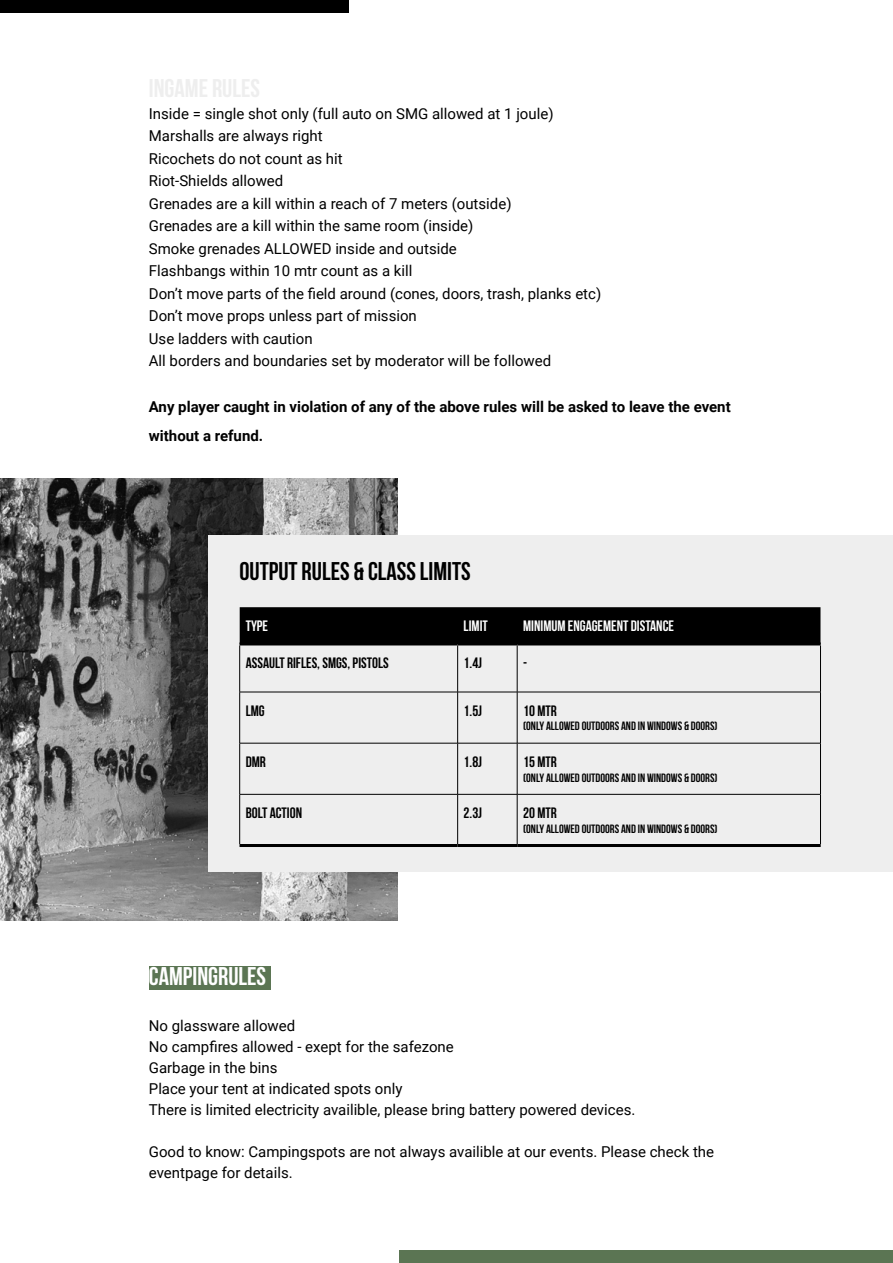
<style>
.page{position:relative;width:893px;height:1263px;background:#fff}
.page>*{position:absolute;margin:0;border:0;box-sizing:border-box;transform-origin:0 0}
.t1{font:700 25.5px "Bebas Neue";color:#000}
.t2{font:700 25.5px "Bebas Neue";color:#fff}
.t3{font:15px/22.5px "Roboto";color:#000}
.t4{font:700 15px/28.5px "Roboto";color:#000}
.t5{font:700 15px "Bebas Neue";color:#000}
.t6{font:700 15px "Bebas Neue";color:#fff}
.t7{font:700 12px "Bebas Neue";color:#000}
</style>
<div class="page">
<img style="left:0;top:478px;width:398px;height:443px">
<div style="left:208px;top:535px;width:685px;height:336px;background:#eee"></div>
<div style="left:240px;top:607px;width:580px;height:35px;background:#000"></div>
<hr style="left:239px;top:645px;width:1px;height:47px;background:#000">
<hr style="left:457px;top:645px;width:1px;height:47px;background:#000">
<hr style="left:517px;top:645px;width:1px;height:47px;background:#000">
<hr style="left:820px;top:645px;width:1px;height:47px;background:#000">
<hr style="left:239px;top:692px;width:219px;height:1px;background:#000">
<hr style="left:239px;top:692px;width:1px;height:51px;background:#000">
<hr style="left:458px;top:692px;width:59px;height:1px;background:#000">
<hr style="left:457px;top:692px;width:1px;height:51px;background:#000">
<hr style="left:517px;top:692px;width:304px;height:1px;background:#000">
<hr style="left:517px;top:692px;width:1px;height:51px;background:#000">
<hr style="left:820px;top:692px;width:1px;height:51px;background:#000">
<hr style="left:239px;top:743px;width:219px;height:1px;background:#000">
<hr style="left:239px;top:743px;width:1px;height:51px;background:#000">
<hr style="left:458px;top:743px;width:59px;height:1px;background:#000">
<hr style="left:457px;top:743px;width:1px;height:51px;background:#000">
<hr style="left:517px;top:743px;width:304px;height:1px;background:#000">
<hr style="left:517px;top:743px;width:1px;height:51px;background:#000">
<hr style="left:820px;top:743px;width:1px;height:51px;background:#000">
<hr style="left:239px;top:794px;width:219px;height:1px;background:#000">
<hr style="left:239px;top:794px;width:1px;height:50px;background:#000">
<hr style="left:458px;top:794px;width:59px;height:1px;background:#000">
<hr style="left:457px;top:794px;width:1px;height:50px;background:#000">
<hr style="left:517px;top:794px;width:304px;height:1px;background:#000">
<hr style="left:517px;top:794px;width:1px;height:50px;background:#000">
<hr style="left:820px;top:794px;width:1px;height:50px;background:#000">
<hr style="left:239px;top:642px;width:219px;height:3px;background:#000">
<hr style="left:458px;top:642px;width:59px;height:3px;background:#000">
<hr style="left:517px;top:642px;width:304px;height:3px;background:#000">
<hr style="left:239px;top:844px;width:219px;height:3px;background:#000">
<hr style="left:458px;top:844px;width:59px;height:3px;background:#000">
<hr style="left:517px;top:844px;width:304px;height:3px;background:#000">
<div style="left:400px;top:1251px;width:493px;height:12px;background:#5b7553"></div>
<div style="left:149px;top:966px;width:121px;height:23px;background:#5b7553"></div>
<div style="left:0;top:0;width:349px;height:13px;background:#000"></div>
<p class="t3" style="left:149px;top:101px;width:454px">Inside = single shot only (full auto on SMG allowed at 1 joule)<br>Marshalls are always right<br>Ricochets do not count as hit<br>Riot-Shields allowed<br>Grenades are a kill within a reach of 7 meters (outside)<br>Grenades are a kill within the same room (inside)<br>Smoke grenades ALLOWED inside and outside<br>Flashbangs within 10 mtr count as a kill<br>Don’t move parts of the field around (cones, doors, trash, planks etc)<br>Don’t move props unless part of mission<br>Use ladders with caution<br>All borders and boundaries set by moderator will be followed</p>
<p class="t4" style="left:149px;top:392px;width:583px">Any player caught in violation of any of the above rules will be asked to leave the event without a refund.</p>
<h1 class="t1" style="left:239px;top:557px;width:233px">OUTPUT RULES &amp; CLASS LIMITS</h1>
<p class="t6" style="left:246px;top:618px;width:24px">TYPE</p>
<p class="t6" style="left:464px;top:618px;width:26px">LIMIT</p>
<p class="t6" style="left:523px;top:618px;width:152px">MINIMUM ENGAGEMENT DISTANCE</p>
<p class="t5" style="left:246px;top:655px;width:145px">ASSAULT RIFLES, SMGS, PISTOLS</p>
<p class="t5" style="left:464px;top:655px;width:20px">1.4J</p>
<p class="t5" style="left:523px;top:655px;width:6px">-</p>
<p class="t5" style="left:246px;top:703px;width:21px">LMG</p>
<p class="t5" style="left:464px;top:703px;width:20px">1.5J</p>
<p class="t5" style="left:523px;top:703px;width:35px">10 MTR</p>
<p class="t7" style="left:523px;top:720px;width:196px">(ONLY ALLOWED OUTDOORS AND IN WINDOWS &amp; DOORS)</p>
<p class="t5" style="left:246px;top:754px;width:22px">DMR</p>
<p class="t5" style="left:464px;top:754px;width:20px">1.8J</p>
<p class="t5" style="left:523px;top:754px;width:35px">15 MTR</p>
<p class="t7" style="left:523px;top:771px;width:196px">(ONLY ALLOWED OUTDOORS AND IN WINDOWS &amp; DOORS)</p>
<p class="t5" style="left:246px;top:805px;width:58px">BOLT ACTION</p>
<p class="t5" style="left:464px;top:805px;width:20px">2.3J</p>
<p class="t5" style="left:523px;top:805px;width:35px">20 MTR</p>
<p class="t7" style="left:523px;top:822px;width:196px">(ONLY ALLOWED OUTDOORS AND IN WINDOWS &amp; DOORS)</p>
<h1 class="t2" style="left:149px;top:962px;width:119px">CAMPINGRULES</h1>
<p class="t3" style="left:149px;top:1015px;width:488px;line-height:21px">No glassware allowed<br>No campfires allowed - exept for the safezone<br>Garbage in the bins<br>Place your tent at indicated spots only<br>There is limited electricity availible, please bring battery powered devices.</p>
<p class="t3" style="left:149px;top:1141px;width:567px;line-height:21px">Good to know: Campingspots are not always availible at our events. Please check the eventpage for details.</p>
</div>
